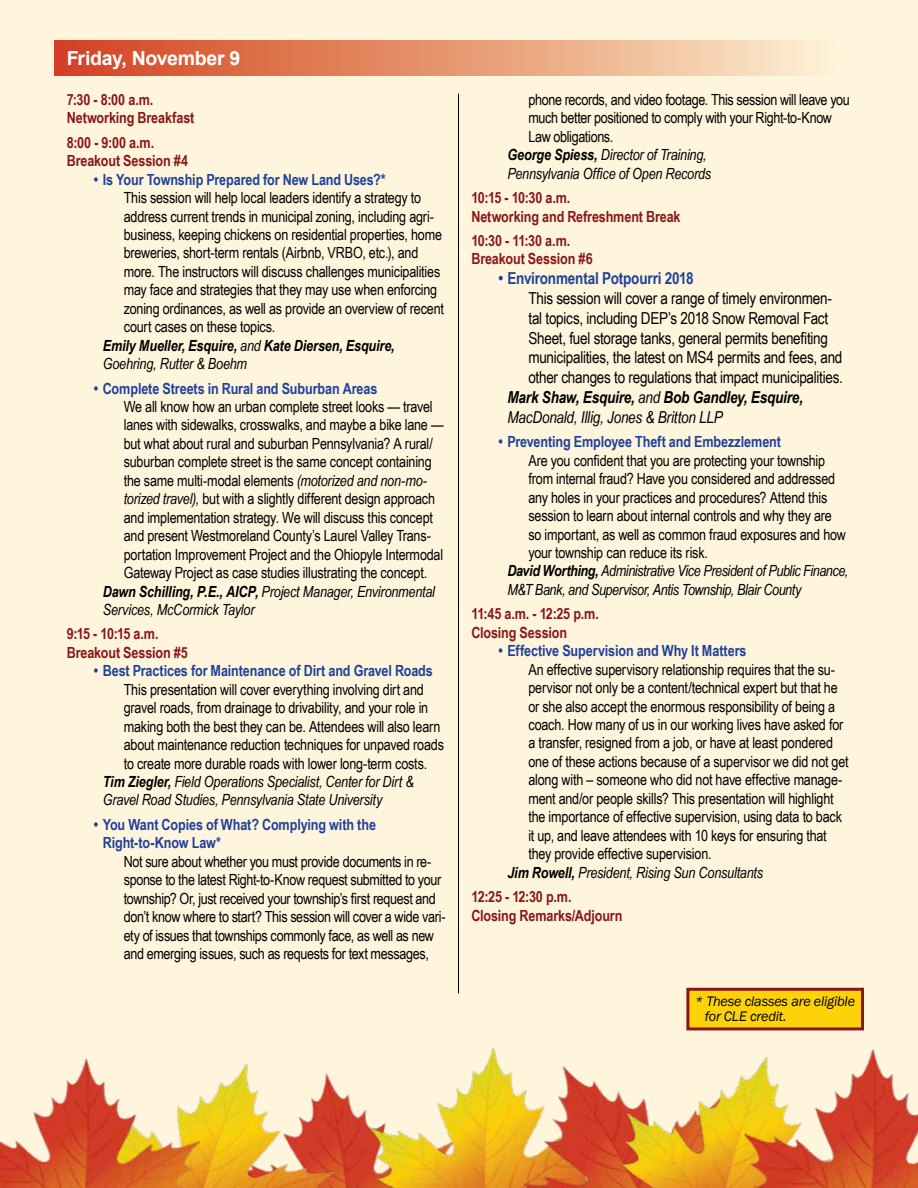
<style>
.page{position:relative;width:918px;height:1188px;background:#fff5dc}
.page>*{position:absolute;margin:0;border:0;box-sizing:border-box;transform-origin:0 0}
.t1{font:700 19.5px "Arial";letter-spacing:-.015em;color:#fff}
.t2{font:16.5px "Arial Narrow";letter-spacing:-.015em;color:#000}
.t3{font:italic 700 16.5px "Arial Narrow";letter-spacing:-.01em;color:#000}
.t4{font:italic 16.5px "Arial Narrow";letter-spacing:-.01em;color:#000}
.t5{font:700 16.5px "Arial Narrow";letter-spacing:-.01em;color:#20419b}
.t6{font:15.3px/18.5px "Arial Narrow";letter-spacing:-.015em;color:#000}
.t7{font:italic 15.3px "Arial Narrow";letter-spacing:-.015em;color:#000}
.t8{font:700 15.3px/18.5px "Arial Narrow";letter-spacing:-.01em;color:#20419b}
.t9{font:700 15.3px/18.5px "Arial Narrow";letter-spacing:-.01em;color:#88171a}
.t10{font:italic 700 15.3px "Arial Narrow";letter-spacing:-.005em;color:#000}
.t11{font:italic 14.25px/15px "Franklin Gothic";letter-spacing:-.015em;color:#000}
.s1{font-weight:400}
.s2{font-style:italic}
.s3{font-weight:700}
</style>
<div class="page">
<div style="left:54px;top:41px;width:783px;height:34px;background:linear-gradient(to right,#d23f1a,#fcf0ce)"></div>
<div style="left:686px;top:988px;width:178px;height:42px;background:#fdd208;border:3px solid #88171a"></div>
<img style="left:207px;top:1063px;width:140px;height:125px">
<img style="left:347px;top:1094px;width:106px;height:94px">
<img style="left:0;top:1058px;width:207px;height:130px">
<img style="left:453px;top:1047px;width:123px;height:141px">
<img style="left:576px;top:1019px;width:288px;height:169px">
<img style="left:739px;top:1041px;width:179px;height:147px">
<hr style="left:458px;top:94px;width:1px;height:899px;background:#000">
<p class="t1" style="left:67px;top:45px;width:175px">Friday, November 9</p>
<p class="t9" style="left:67px;top:89px;width:129px">7:30 - 8:00 a.m.<br>Networking Breakfast</p>
<p class="t9" style="left:67px;top:132px;width:123px">8:00 - 9:00 a.m.<br>Breakout Session #4</p>
<p class="t8" style="left:94px;top:169px;width:293px">• Is Your Township Prepared for New Land Uses?*</p>
<p class="t6" style="left:124px;top:188px;width:299px">This session will help local leaders identify a strategy to</p>
<p class="t6" style="left:124px;top:206px;width:312px">address current trends in municipal zoning, including agri-</p>
<p class="t6" style="left:124px;top:225px;width:320px">business, keeping chickens on residential properties, home</p>
<p class="t6" style="left:124px;top:243px;width:296px">breweries, short-term rentals (Airbnb, VRBO, etc.), and</p>
<p class="t6" style="left:124px;top:262px;width:318px">more. The instructors will discuss challenges municipalities</p>
<p class="t6" style="left:124px;top:280px;width:315px">may face and strategies that they may use when enforcing</p>
<p class="t6" style="left:124px;top:299px;width:322px">zoning ordinances, as well as provide an overview of recent</p>
<p class="t6" style="left:124px;top:317px;width:153px">court cases on these topics.</p>
<p class="t10" style="left:103px;top:334px;width:294px">Emily Mueller, Esquire, <span class="s1">and</span> Kate Diersen, Esquire,</p>
<p class="t7" style="left:103px;top:353px;width:146px">Goehring, Rutter &amp; Boehm</p>
<p class="t8" style="left:94px;top:378px;width:285px">• Complete Streets in Rural and Suburban Areas</p>
<p class="t6" style="left:124px;top:397px;width:310px">We all know how an urban complete street looks — travel</p>
<p class="t6" style="left:124px;top:415px;width:321px">lanes with sidewalks, crosswalks, and maybe a bike lane —</p>
<p class="t6" style="left:124px;top:434px;width:311px">but what about rural and suburban Pennsylvania? A rural/</p>
<p class="t6" style="left:124px;top:452px;width:309px">suburban complete street is the same concept containing</p>
<p class="t6" style="left:124px;top:471px;width:305px">the same multi-modal elements <span class="s2">(motorized and non-mo-</span></p>
<p class="t6" style="left:124px;top:489px;width:313px"><span class="s2">torized travel),</span> but with a slightly different design approach</p>
<p class="t6" style="left:124px;top:508px;width:311px">and implementation strategy. We will discuss this concept</p>
<p class="t6" style="left:124px;top:526px;width:309px">and present Westmoreland County’s Laurel Valley Trans-</p>
<p class="t6" style="left:124px;top:544px;width:321px">portation Improvement Project and the Ohiopyle Intermodal</p>
<p class="t6" style="left:124px;top:563px;width:305px">Gateway Project as case studies illustrating the concept.</p>
<p class="t7" style="left:103px;top:580px;width:334px"><span class="s3">Dawn Schilling, P.E., AICP,</span> Project Manager, Environmental</p>
<p class="t7" style="left:103px;top:599px;width:153px">Services, McCormick Taylor</p>
<p class="t9" style="left:67px;top:624px;width:123px">9:15 - 10:15 a.m.<br>Breakout Session #5</p>
<p class="t8" style="left:94px;top:661px;width:341px">• Best Practices for Maintenance of Dirt and Gravel Roads</p>
<p class="t6" style="left:124px;top:680px;width:302px">This presentation will cover everything involving dirt and</p>
<p class="t6" style="left:124px;top:698px;width:306px">gravel roads, from drainage to drivability, and your role in</p>
<p class="t6" style="left:124px;top:716px;width:318px">making both the best they can be. Attendees will also learn</p>
<p class="t6" style="left:124px;top:735px;width:322px">about maintenance reduction techniques for unpaved roads</p>
<p class="t6" style="left:124px;top:753px;width:305px">to create more durable roads with lower long-term costs.</p>
<p class="t7" style="left:103px;top:771px;width:313px"><span class="s3">Tim Ziegler,</span> Field Operations Specialist, Center for Dirt &amp;</p>
<p class="t7" style="left:103px;top:789px;width:281px">Gravel Road Studies, Pennsylvania State University</p>
<p class="t8" style="left:103px;top:815px;width:275px;text-indent:-9px">• You Want Copies of What? Complying with the<br>Right-to-Know Law*</p>
<p class="t6" style="left:124px;top:852px;width:323px">Not sure about whether you must provide documents in re&shy;sponse to the latest Right-to-Know request submitted to your township? Or, just received your township’s first request and don’t know where to start? This session will cover a wide vari&shy;ety of issues that townships commonly face, as well as new and emerging issues, such as requests for text messages,</p>
<p class="t6" style="left:528px;top:90px;width:323px">phone records, and video footage. This session will leave you</p>
<p class="t6" style="left:528px;top:108px;width:305px">much better positioned to comply with your Right-to-Know</p>
<p class="t6" style="left:528px;top:127px;width:86px">Law obligations.</p>
<p class="t7" style="left:507px;top:144px;width:201px"><span class="s3">George Spiess,</span> Director of Training,</p>
<p class="t7" style="left:507px;top:163px;width:205px">Pennsylvania Office of Open Records</p>
<p class="t9" style="left:471px;top:188px;width:211px">10:15 - 10:30 a.m.<br>Networking and Refreshment Break</p>
<p class="t9" style="left:471px;top:231px;width:123px">10:30 - 11:30 a.m.<br>Breakout Session #6</p>
<p class="t5" style="left:498px;top:266px;width:197px">• Environmental Potpourri 2018</p>
<p class="t2" style="left:528px;top:286px;width:305px">This session will cover a range of timely environmen-</p>
<p class="t2" style="left:528px;top:306px;width:301px">tal topics, including DEP’s 2018 Snow Removal Fact</p>
<p class="t2" style="left:528px;top:326px;width:301px">Sheet, fuel storage tanks, general permits benefiting</p>
<p class="t2" style="left:528px;top:346px;width:316px">municipalities, the latest on MS4 permits and fees, and</p>
<p class="t2" style="left:528px;top:365px;width:316px">other changes to regulations that impact municipalities.</p>
<p class="t3" style="left:507px;top:385px;width:297px">Mark Shaw, Esquire, <span class="s1">and</span> Bob Gandley, Esquire,</p>
<p class="t4" style="left:507px;top:406px;width:217px">MacDonald, Illig, Jones &amp; Britton LLP</p>
<p class="t8" style="left:498px;top:432px;width:284px">• Preventing Employee Theft and Embezzlement</p>
<p class="t6" style="left:528px;top:451px;width:298px">Are you confident that you are protecting your township</p>
<p class="t6" style="left:528px;top:469px;width:308px">from internal fraud? Have you considered and addressed</p>
<p class="t6" style="left:528px;top:487px;width:300px">any holes in your practices and procedures? Attend this</p>
<p class="t6" style="left:528px;top:506px;width:305px">session to learn about internal controls and why they are</p>
<p class="t6" style="left:528px;top:524px;width:319px">so important, as well as common fraud exposures and how</p>
<p class="t6" style="left:528px;top:543px;width:181px">your township can reduce its risk.</p>
<p class="t7" style="left:507px;top:560px;width:342px"><span class="s3">David Worthing,</span> Administrative Vice President of Public Finance,</p>
<p class="t7" style="left:507px;top:579px;width:295px">M&amp;T Bank, and Supervisor, Antis Township, Blair County</p>
<p class="t9" style="left:471px;top:604px;width:129px">11:45 a.m. - 12:25 p.m.<br>Closing Session</p>
<p class="t8" style="left:498px;top:641px;width:250px">• Effective Supervision and Why It Matters</p>
<p class="t6" style="left:528px;top:659px;width:308px">An effective supervisory relationship requires that the su-</p>
<p class="t6" style="left:528px;top:678px;width:311px">pervisor not only be a content/technical expert but that he</p>
<p class="t6" style="left:528px;top:696px;width:308px">or she also accept the enormous responsibility of being a</p>
<p class="t6" style="left:528px;top:715px;width:316px">coach. How many of us in our working lives have asked for</p>
<p class="t6" style="left:528px;top:733px;width:306px">a transfer, resigned from a job, or have at least pondered</p>
<p class="t6" style="left:528px;top:752px;width:322px">one of these actions because of a supervisor we did not get</p>
<p class="t6" style="left:528px;top:770px;width:316px">along with – someone who did not have effective manage-</p>
<p class="t6" style="left:528px;top:789px;width:307px">ment and/or people skills? This presentation will highlight</p>
<p class="t6" style="left:528px;top:807px;width:315px">the importance of effective supervision, using data to back</p>
<p class="t6" style="left:528px;top:826px;width:300px">it up, and leave attendees with 10 keys for ensuring that</p>
<p class="t6" style="left:528px;top:844px;width:185px">they provide effective supervision.</p>
<p class="t7" style="left:507px;top:862px;width:257px"><span class="s3">Jim Rowell,</span> President, Rising Sun Consultants</p>
<p class="t9" style="left:471px;top:887px;width:153px">12:25 - 12:30 p.m.<br>Closing Remarks/Adjourn</p>
<p class="t11" style="left:705px;top:994px;width:152px;text-indent:-10px">* These classes are eligible for CLE credit.</p>
</div>
